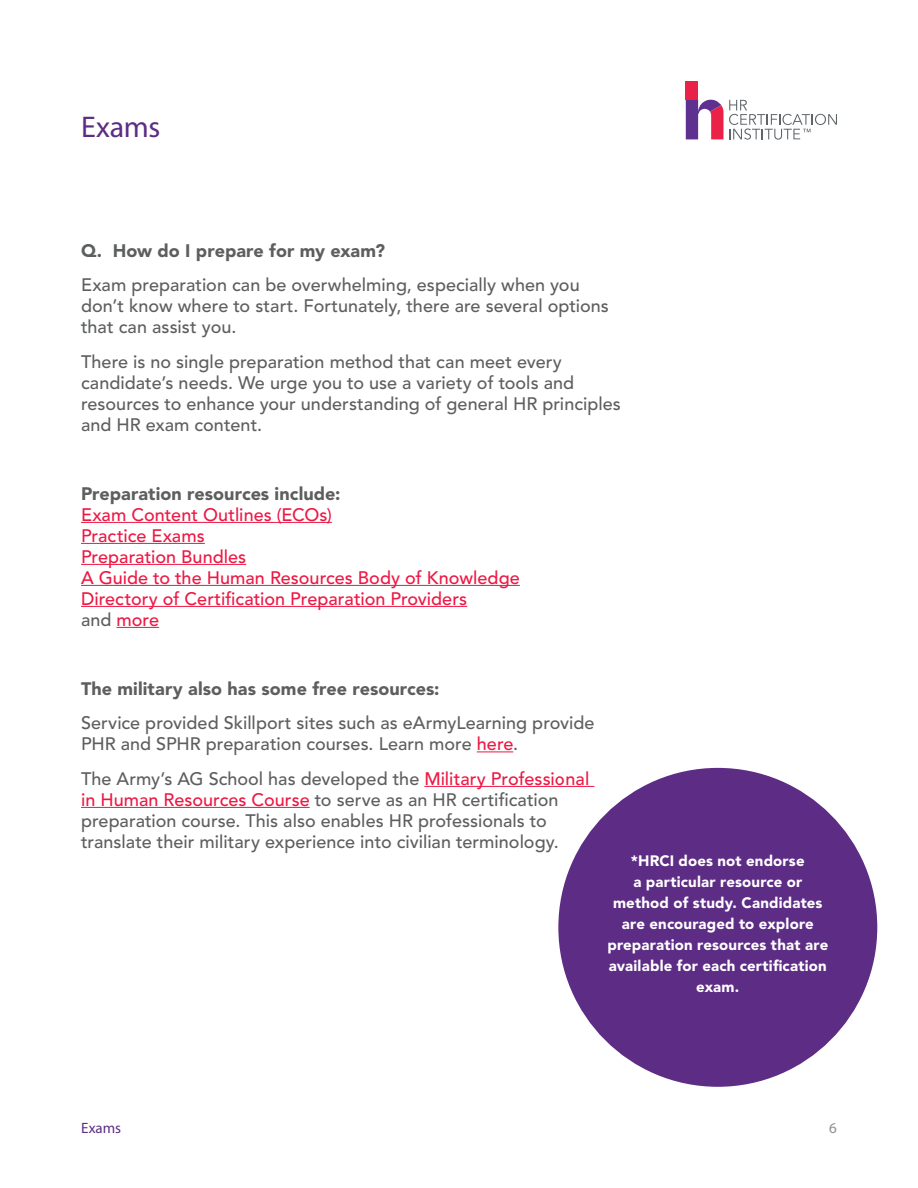
<style>
.page{position:relative;width:918px;height:1188px;background:#fff}
.page>*{position:absolute;margin:0;border:0;box-sizing:border-box;transform-origin:0 0}
.t1{font:30px "Myriad Pro";letter-spacing:-.01em;color:#5d2c85}
.t2{font:500 18px/21px "Avenir LT Std";color:#5d5f5e}
.t3{font:500 18px/21px "Avenir LT Std";letter-spacing:.005em;color:#ed1844}
.t4{font:900 18px "Avenir LT Std";color:#5d5f5e}
.t5{font:900 15px/21px "Avenir LT Std";letter-spacing:.01em;color:#fff;text-align:center}
.t6{font:15px "Myriad Pro";color:#5d2c85}
.t7{font:15px "Myriad Pro";color:#8f8e8c}
.s1{color:#5d5f5e}
.s2{color:#ed1844}
</style>
<div class="page">
<div style="left:686px;top:81px;width:12px;height:19px;background:#ea2247"></div>
<svg style="left:686px;top:99px;width:151px;height:41px"></svg>
<hr style="left:81px;top:522px;width:251px;height:1px;background:#ed1844">
<hr style="left:81px;top:543px;width:124px;height:1px;background:#ed1844">
<hr style="left:81px;top:564px;width:165px;height:1px;background:#ed1844">
<hr style="left:81px;top:585px;width:439px;height:1px;background:#ed1844">
<hr style="left:81px;top:606px;width:386px;height:1px;background:#ed1844">
<hr style="left:117px;top:627px;width:42px;height:1px;background:#ed1844">
<hr style="left:477px;top:751px;width:36px;height:1px;background:#ed1844">
<hr style="left:424px;top:786px;width:170px;height:1px;background:#ed1844">
<hr style="left:81px;top:807px;width:229px;height:1px;background:#ed1844">
<div style="left:558px;top:768px;width:319px;height:319px;background:#5d2c85;border-radius:50%"></div>
<h1 class="t1" style="left:81px;top:108px;width:81px">Exams</h1>
<p class="t4" style="left:81px;top:239px;width:306px">Q. How do I prepare for my exam?</p>
<p class="t2" style="left:81px;top:275px;width:529px">Exam preparation can be overwhelming, especially when you don’t know where to start. Fortunately, there are several options that can assist you.</p>
<p class="t2" style="left:81px;top:351px;width:541px">There is no single preparation method that can meet every candidate’s needs. We urge you to use a variety of tools and resources to enhance your understanding of general HR principles and HR exam content.</p>
<p class="t4" style="left:81px;top:482px;width:261px">Preparation resources include:</p>
<p class="t3" style="left:81px;top:504px;width:440px">Exam Content Outlines (ECOs)<br>Practice Exams<br>Preparation Bundles<br>A Guide to the Human Resources Body of Knowledge<br>Directory of Certification Preparation Providers<br><span class="s1">and</span> more</p>
<p class="t4" style="left:81px;top:678px;width:360px">The military also has some free resources:</p>
<p class="t2" style="left:81px;top:713px;width:515px">Service provided Skillport sites such as eArmyLearning provide<br>PHR and SPHR preparation courses. Learn more <span class="s2">here</span>.</p>
<p class="t2" style="left:81px;top:768px;width:510px">The Army’s AG School has developed the <span class="s2">Military Professional in Human Resources Course</span> to serve as an HR certification preparation course. This also enables HR professionals to translate their military experience into civilian terminology.</p>
<p class="t5" style="left:607px;top:850px;width:222px">*HRCI does not endorse<br>a particular resource or method of study. Candidates are encouraged to explore preparation resources that are available for each certification exam.</p>
<p class="t6" style="left:81px;top:1119px;width:42px">Exams</p>
<p class="t7" style="left:829px;top:1119px;width:9px">6</p>
</div>
